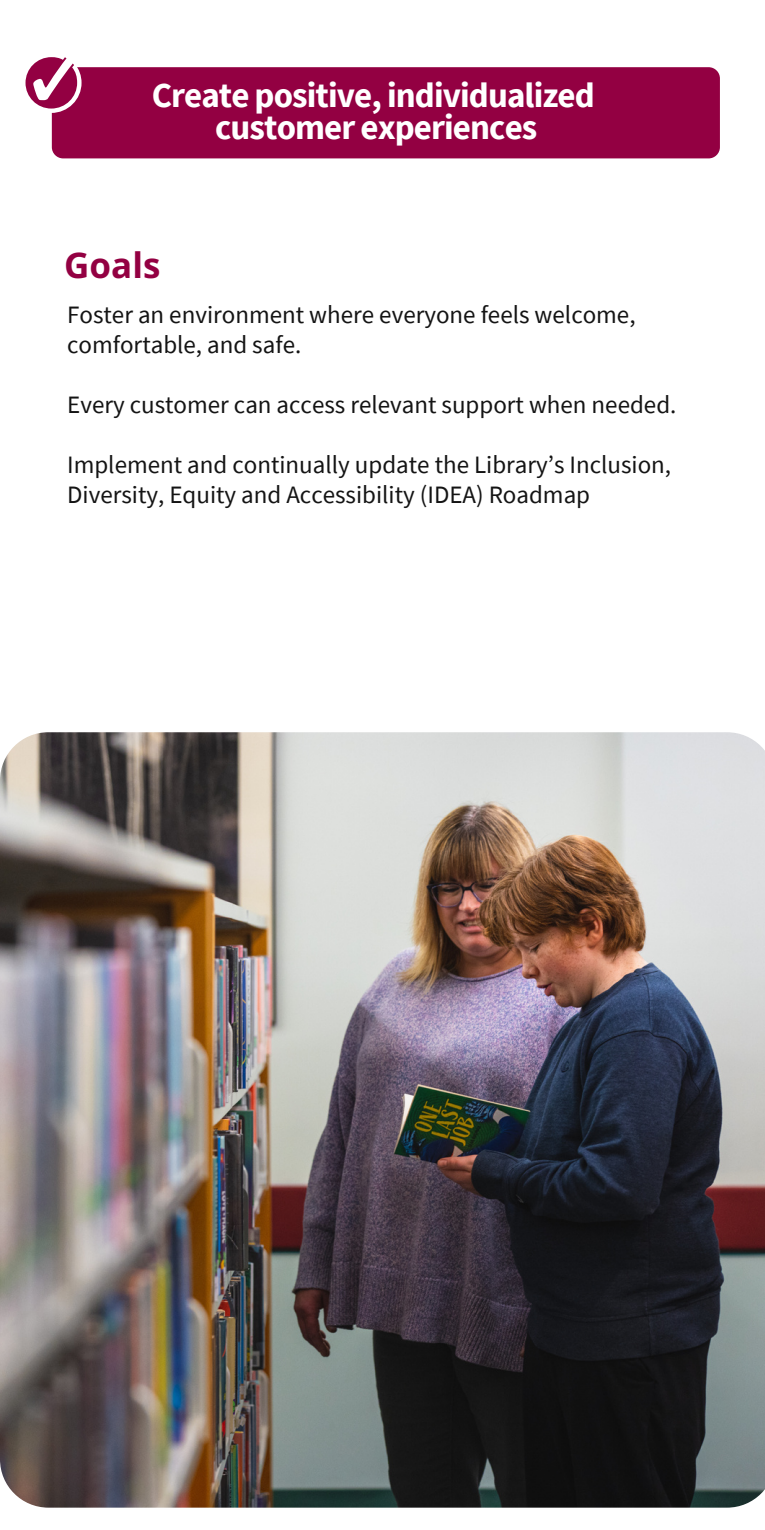
<style>
.page{position:relative;width:765px;height:1530px;background:#fff}
.page>*{position:absolute;margin:0;border:0;box-sizing:border-box;transform-origin:0 0}
.t1{font:700 35px "Source Sans Pro";letter-spacing:-.025em;color:#fff}
.t2{font:700 35px "Open Sans";color:#930042}
.t3{font:25px/30px "Source Sans Pro";color:#141414}
</style>
<div class="page">
<div style="left:52px;top:67px;width:668px;height:91px;background:#930042;border-radius:11px"></div>
<img style="left:0;top:732px;width:765px;height:776px">
<svg style="left:25px;top:57px;width:58px;height:56px"></svg>
<p class="t1" style="left:152px;top:73px;width:445px">Create positive, individualized</p>
<p class="t1" style="left:215px;top:105px;width:324px">customer experiences</p>
<p class="t2" style="left:64px;top:241px;width:98px">Goals</p>
<p class="t3" style="left:67px;top:299px;width:570px">Foster an environment where everyone feels welcome, comfortable, and safe.</p>
<p class="t3" style="left:67px;top:389px;width:611px">Every customer can access relevant support when needed.</p>
<p class="t3" style="left:67px;top:449px;width:606px">Implement and continually update the Library’s Inclusion,<br>Diversity, Equity and Accessibility (IDEA) Roadmap</p>
</div>
